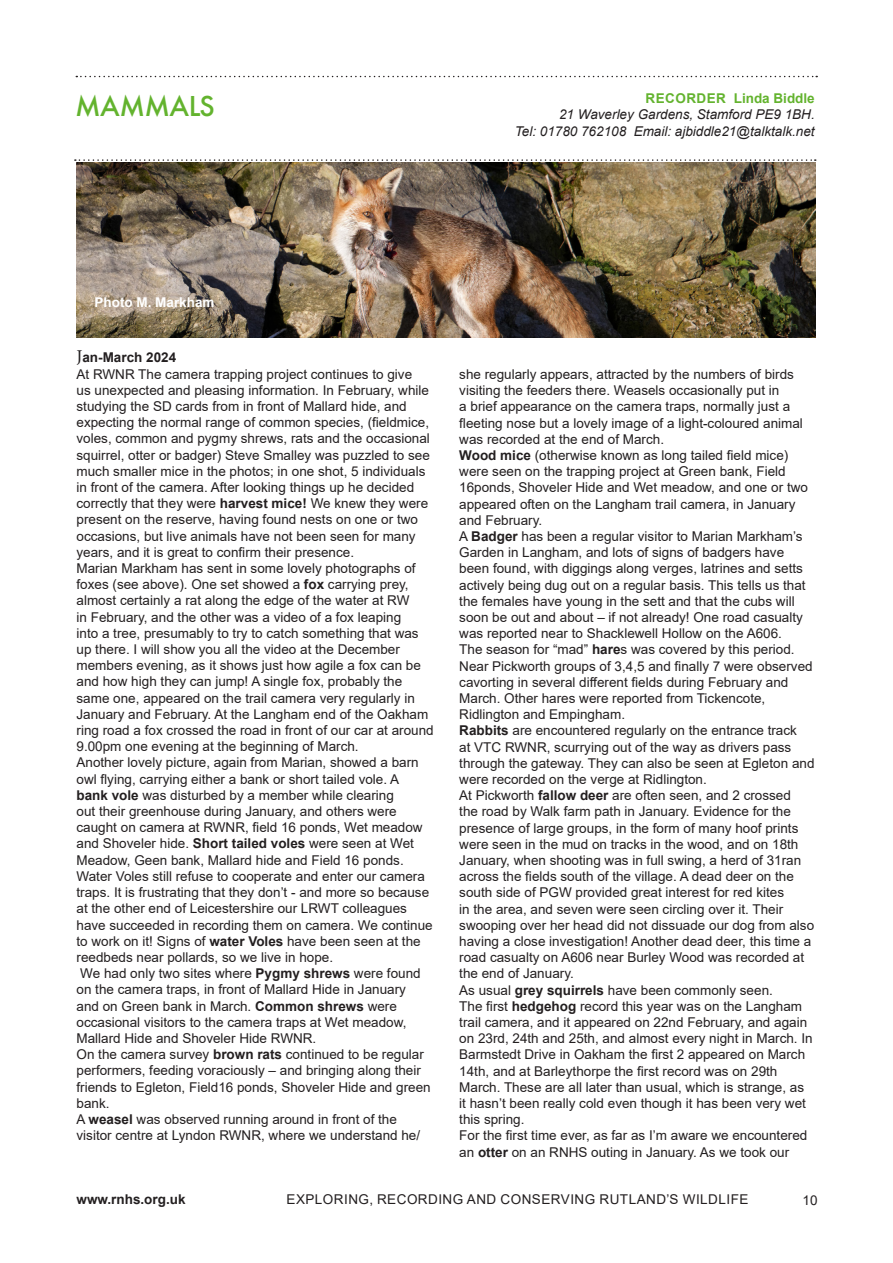
<style>
.page{position:relative;width:893px;height:1263px;background:#fff}
.page>*{position:absolute;margin:0;border:0;box-sizing:border-box;transform-origin:0 0}
.r_A_header{font:500 30px "Futura PT";letter-spacing:-.015em;color:#63b32e}
.t1{font:13.5px/16.2px "Arial";color:#231f20}
.r_A_header-2{font:italic 13.5px/16.5px "Arial";color:#231f20;text-align:right}
.t2{font:13.5px "Arial";letter-spacing:.035em;color:#231f20}
.t3{font:700 13.5px "Arial";color:#231f20}
.r_A_header-3{font:700 13.5px "Arial";color:#63b32e}
.t4{font:700 13.5px "Arial";color:#fff}
.s1{font-family:"Minion Pro";font-weight:400;font-size:18px}
.s2{font-weight:700}
</style>
<div class="page">
<svg style="left:75px;top:159px;width:741px;height:2px"></svg>
<svg style="left:76px;top:76px;width:741px;height:1px"></svg>
<img style="left:77px;top:162px;width:738px;height:176px">
<p class="r_A_header" style="left:75px;top:88px;width:142px">MAMMALS</p>
<p class="r_A_header-3" style="left:645px;top:89px;width:171px">RECORDER Linda Biddle</p>
<p class="r_A_header-2" style="left:515px;top:107px;width:301px">21 Waverley Gardens, Stamford PE9 1BH.<br>Tel: 01780 762108 Email: ajbiddle21@talktalk.net</p>
<p class="t4" style="left:94px;top:293px;width:122px">Photo M. Markham</p>
<p class="t3" style="left:77px;top:348px;width:101px"><span class="s1">J</span>an-March 2024</p>
<p class="t1" style="left:77px;top:366px;width:355px">At RWNR The camera trapping project continues to give<br>us unexpected and pleasing information. In February, while studying the SD cards from in front of Mallard hide, and expecting the normal range of common species, (fieldmice, voles, common and pygmy shrews, rats and the occasional squirrel, otter or badger) Steve Smalley was puzzled to see much smaller mice in the photos; in one shot, 5 individuals in front of the camera. After looking things up he decided correctly that they were <span class="s2">harvest mice!</span> We knew they were present on the reserve, having found nests on one or two occasions, but live animals have not been seen for many years, and it is great to confirm their presence.</p>
<p class="t1" style="left:77px;top:560px;width:359px">Marian Markham has sent in some lovely photographs of foxes (see above). One set showed a <span class="s2">fox</span> carrying prey, almost certainly a rat along the edge of the water at RW<br>in February, and the other was a video of a fox leaping<br>into a tree, presumably to try to catch something that was up there. I will show you all the video at the December members evening, as it shows just how agile a fox can be and how high they can jump! A single fox, probably the same one, appeared on the trail camera very regularly in January and February. At the Langham end of the Oakham ring road a fox crossed the road in front of our car at around 9.00pm one evening at the beginning of March.</p>
<p class="t1" style="left:77px;top:754px;width:348px">Another lovely picture, again from Marian, showed a barn owl flying, carrying either a bank or short tailed vole. A <span class="s2">bank vole</span> was disturbed by a member while clearing<br>out their greenhouse during January, and others were caught on camera at RWNR, field 16 ponds, Wet meadow and Shoveler hide. <span class="s2">Short tailed voles</span> were seen at Wet Meadow, Geen bank, Mallard hide and Field 16 ponds.</p>
<p class="t1" style="left:77px;top:868px;width:358px">Water Voles still refuse to cooperate and enter our camera traps. It is frustrating that they don’t - and more so because at the other end of Leicestershire our LRWT colleagues have succeeded in recording them on camera. We continue to work on it! Signs of <span class="s2">water Voles</span> have been seen at the reedbeds near pollards, so we live in hope.</p>
<p class="t1" style="left:77px;top:965px;width:346px">We had only two sites where <span class="s2">Pygmy shrews</span> were found on the camera traps, in front of Mallard Hide in January and on Green bank in March. <span class="s2">Common shrews</span> were occasional visitors to the camera traps at Wet meadow, Mallard Hide and Shoveler Hide RWNR.</p>
<p class="t1" style="left:77px;top:1046px;width:356px">On the camera survey <span class="s2">brown rats</span> continued to be regular performers, feeding voraciously – and bringing along their friends to Egleton, Field16 ponds, Shoveler Hide and green bank.</p>
<p class="t1" style="left:77px;top:1111px;width:345px">A <span class="s2">weasel</span> was observed running around in front of the visitor centre at Lyndon RWNR, where we understand he/</p>
<p class="t1" style="left:459px;top:366px;width:345px">she regularly appears, attracted by the numbers of birds visiting the feeders there. Weasels occasionally put in<br>a brief appearance on the camera traps, normally just a fleeting nose but a lovely image of a light-coloured animal was recorded at the end of March.</p>
<p class="t1" style="left:459px;top:447px;width:350px"><span class="s2">Wood mice</span> (otherwise known as long tailed field mice) were seen on the trapping project at Green bank, Field 16ponds, Shoveler Hide and Wet meadow, and one or two appeared often on the Langham trail camera, in January and February.</p>
<p class="t1" style="left:459px;top:528px;width:348px">A <span class="s2">Badger</span> has been a regular visitor to Marian Markham’s Garden in Langham, and lots of signs of badgers have been found, with diggings along verges, latrines and setts actively being dug out on a regular basis. This tells us that the females have young in the sett and that the cubs will soon be out and about – if not already! One road casualty was reported near to Shacklewell Hollow on the A606.</p>
<p class="t1" style="left:459px;top:641px;width:355px">The season for “mad” <span class="s2">hare</span>s was covered by this period.<br>Near Pickworth groups of 3,4,5 and finally 7 were observed cavorting in several different fields during February and March. Other hares were reported from Tickencote, Ridlington and Empingham.</p>
<p class="t1" style="left:459px;top:722px;width:357px"><span class="s2">Rabbits</span> are encountered regularly on the entrance track<br>at VTC RWNR, scurrying out of the way as drivers pass through the gateway. They can also be seen at Egleton and were recorded on the verge at Ridlington.</p>
<p class="t1" style="left:459px;top:787px;width:356px">At Pickworth <span class="s2">fallow deer</span> are often seen, and 2 crossed<br>the road by Walk farm path in January. Evidence for the presence of large groups, in the form of many hoof prints were seen in the mud on tracks in the wood, and on 18th January, when shooting was in full swing, a herd of 31ran across the fields south of the village. A dead deer on the south side of PGW provided great interest for red kites<br>in the area, and seven were seen circling over it. Their swooping over her head did not dissuade our dog from also having a close investigation! Another dead deer, this time a road casualty on A606 near Burley Wood was recorded at the end of January.</p>
<p class="t1" style="left:459px;top:982px;width:315px">As usual <span class="s2">grey squirrels</span> have been commonly seen.</p>
<p class="t1" style="left:459px;top:998px;width:355px">The first <span class="s2">hedgehog</span> record this year was on the Langham trail camera, and it appeared on 22nd February, and again on 23rd, 24th and 25th, and almost every night in March. In Barmstedt Drive in Oakham the first 2 appeared on March 14th, and at Barleythorpe the first record was on 29th March. These are all later than usual, which is strange, as it hasn’t been really cold even though it has been very wet this spring.</p>
<p class="t1" style="left:459px;top:1127px;width:350px">For the first time ever, as far as I’m aware we encountered an <span class="s2">otter</span> on an RNHS outing in January. As we took our</p>
<p class="t3" style="left:77px;top:1190px;width:111px">www.rnhs.org.uk</p>
<p class="t2" style="left:287px;top:1190px;width:463px">EXPLORING, RECORDING AND CONSERVING RUTLAND’S WILDLIFE</p>
<p class="t1" style="left:802px;top:1191px;width:17px">10</p>
</div>
